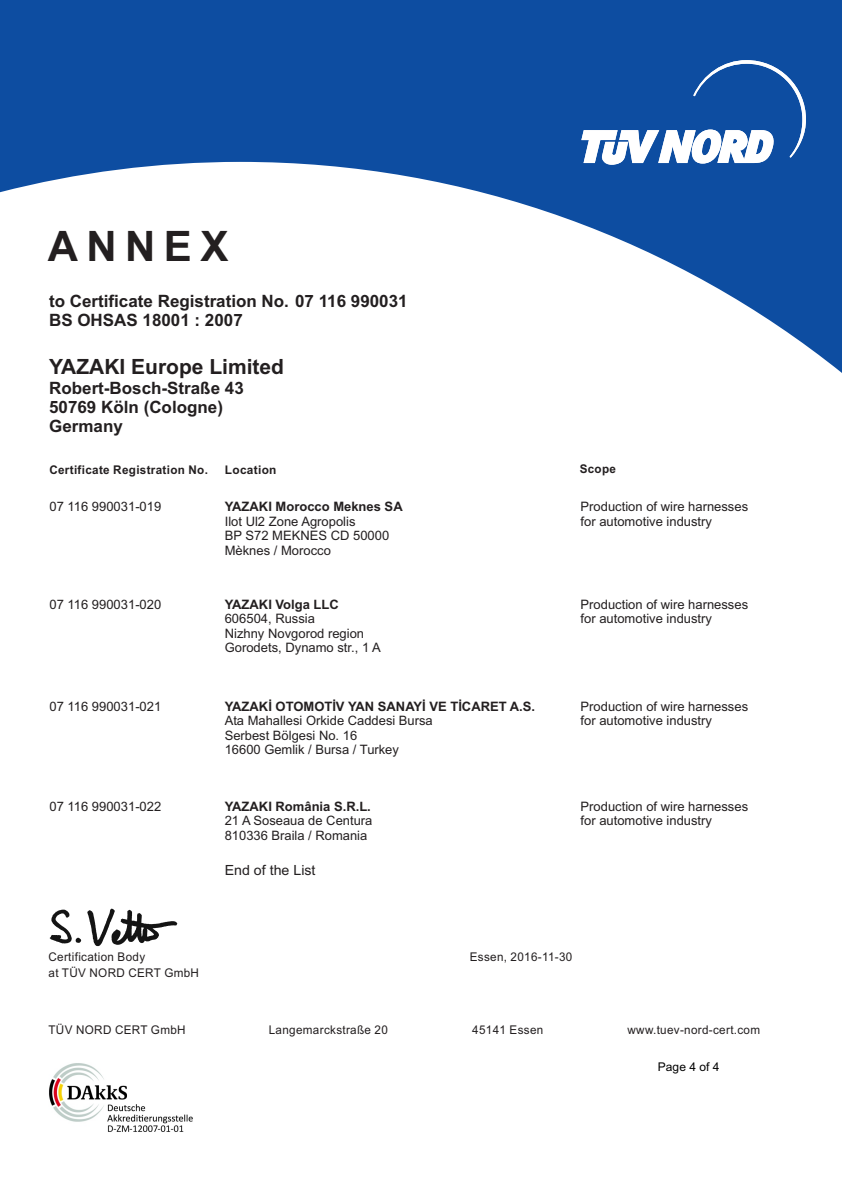
<style>
.page{position:relative;width:842px;height:1191px;background:#fff}
.page>*{position:absolute;margin:0;border:0;box-sizing:border-box;transform-origin:0 0}
.t1{font:700 42px "Arial";letter-spacing:.2em;color:#231f20}
.t2{font:700 21px "Arial";color:#231f20}
.t3{font:700 17px/19px "Arial";color:#231f20}
.t4{font:14px "Arial";color:#231f20}
.t5{font:13px/14.5px "Arial";color:#231f20}
.t6{font:700 13px "Arial";color:#231f20}
.t7{font:12px "Arial";letter-spacing:.03em;color:#231f20}
.t8{font:700 12px "Arial";letter-spacing:.03em;color:#231f20}
.t9{font:12px "Arial";color:#000}
</style>
<div class="page">
<img style="left:49px;top:1063px;width:144px;height:69px">
<img style="left:49px;top:908px;width:129px;height:38px">
<svg style="left:0;top:0;width:842px;height:373px;fill:#0d4da1"></svg>
<svg style="left:581px;top:60px;width:225px;height:105px"></svg>
<h1 class="t1" style="left:48px;top:230px;width:182px">ANNEX</h1>
<h3 class="t3" style="left:49px;top:293px;width:360px">to Certificate Registration No. 07 116 990031<br>BS OHSAS 18001 : 2007</h3>
<h2 class="t2" style="left:49px;top:359px;width:236px">YAZAKI Europe Limited</h2>
<h3 class="t3" style="left:49px;top:380px;width:196px">Robert-Bosch-Straße 43<br>50769 Köln (Cologne)<br>Germany</h3>
<p class="t8" style="left:49px;top:465px;width:160px">Certificate Registration No.</p>
<p class="t8" style="left:225px;top:465px;width:53px">Location</p>
<p class="t8" style="left:580px;top:464px;width:38px">Scope</p>
<p class="t5" style="left:50px;top:501px;width:113px">07 116 990031-019</p>
<p class="t6" style="left:225px;top:502px;width:179px">YAZAKI Morocco Meknes SA</p>
<p class="t5" style="left:225px;top:515px;width:166px">Ilot Ul2 Zone Agropolis<br>BP S72 MEKNES CD 50000<br>Mèknes / Morocco</p>
<p class="t5" style="left:50px;top:598px;width:113px">07 116 990031-020</p>
<p class="t6" style="left:225px;top:599px;width:116px">YAZAKI Volga LLC</p>
<p class="t5" style="left:225px;top:613px;width:158px">606504, Russia<br>Nizhny Novgorod region<br>Gorodets, Dynamo str., 1 A</p>
<p class="t5" style="left:50px;top:700px;width:113px">07 116 990031-021</p>
<p class="t6" style="left:225px;top:701px;width:312px">YAZAKİ OTOMOTİV YAN SANAYİ VE TİCARET A.S.</p>
<p class="t5" style="left:225px;top:715px;width:210px">Ata Mahallesi Orkide Caddesi Bursa<br>Serbest Bölgesi No. 16<br>16600 Gemlik / Bursa / Turkey</p>
<p class="t5" style="left:50px;top:800px;width:113px">07 116 990031-022</p>
<p class="t6" style="left:225px;top:801px;width:148px">YAZAKI România S.R.L.</p>
<p class="t5" style="left:225px;top:814px;width:149px">21 A Soseaua de Centura<br>810336 Braila / Romania</p>
<p class="t4" style="left:225px;top:865px;width:92px">End of the List</p>
<p class="t5" style="left:580px;top:501px;width:169px">Production of wire harnesses for automotive industry</p>
<p class="t5" style="left:580px;top:598px;width:169px">Production of wire harnesses for automotive industry</p>
<p class="t5" style="left:580px;top:700px;width:169px">Production of wire harnesses for automotive industry</p>
<p class="t5" style="left:580px;top:800px;width:169px">Production of wire harnesses for automotive industry</p>
<p class="t7" style="left:49px;top:952px;width:98px">Certification Body</p>
<p class="t7" style="left:470px;top:952px;width:104px">Essen, 2016-11-30</p>
<p class="t7" style="left:49px;top:968px;width:152px">at TÜV NORD CERT GmbH</p>
<p class="t7" style="left:49px;top:1024px;width:139px">TÜV NORD CERT GmbH</p>
<p class="t7" style="left:269px;top:1024px;width:121px">Langemarckstraße 20</p>
<p class="t7" style="left:472px;top:1024px;width:73px">45141 Essen</p>
<p class="t7" style="left:627px;top:1024px;width:134px">www.tuev-nord-cert.com</p>
<p class="t9" style="left:658px;top:1062px;width:63px">Page 4 of 4</p>
</div>
